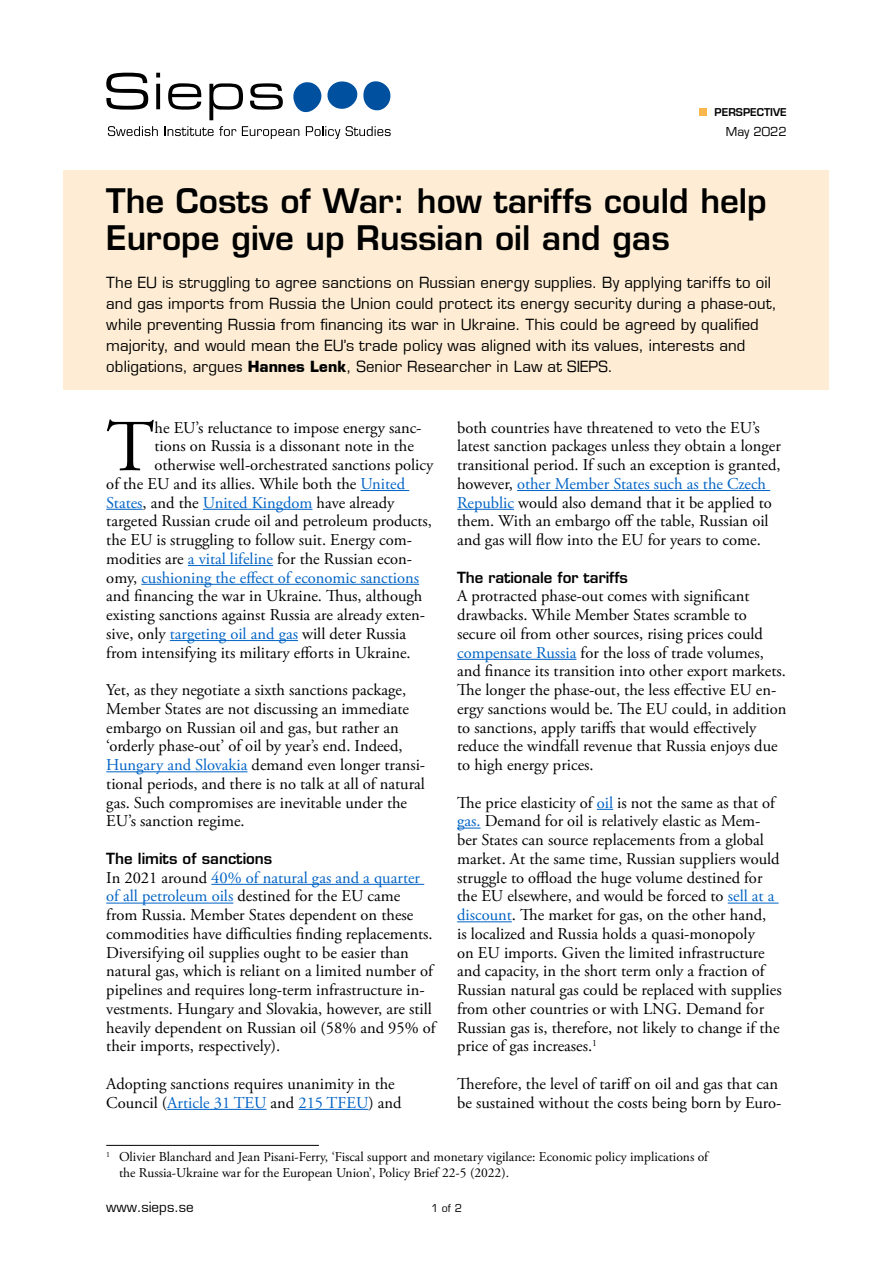
<style>
.page{position:relative;width:893px;height:1263px;background:#fff}
.page>*{position:absolute;margin:0;border:0;box-sizing:border-box;transform-origin:0 0}
.t1{font:73.05px "Adobe Garamond Pro";color:#000}
.t2{font:600 33px/37.5px "Eurostile LT Std";color:#000}
.t3{font:16.5px/18.8px "Adobe Garamond Pro";color:#000}
.t4{font:16.5px "Adobe Garamond Pro";color:#0063c5}
.t5{font:15px/21px "Eurostile";letter-spacing:.01em;color:#000}
.t6{font:600 15px "Eurostile LT Std";letter-spacing:-.005em;color:#000}
.t7{font:13.5px/15.8px "Adobe Garamond Pro";color:#000}
.t8{font:13.5px "Eurostile";color:#000}
.t9{font:12px "Eurostile";color:#000}
.t10{font:600 10.5px "Eurostile LT Std";color:#000}
.t11{font:10.5px "Eurostile";color:#000}
.s1{font-weight:700}
.s2{color:#0063c5}
.s3{color:#000}
</style>
<div class="page">
<div style="left:699px;top:108px;width:8px;height:8px;background:#fab74d"></div>
<hr style="left:361px;top:490px;width:48px;height:1px;background:#0063c5">
<hr style="left:106px;top:509px;width:37px;height:1px;background:#0063c5">
<hr style="left:203px;top:509px;width:109px;height:1px;background:#0063c5">
<hr style="left:188px;top:565px;width:85px;height:1px;background:#0063c5">
<hr style="left:141px;top:584px;width:278px;height:1px;background:#0063c5">
<hr style="left:170px;top:640px;width:128px;height:1px;background:#0063c5">
<hr style="left:106px;top:771px;width:141px;height:1px;background:#0063c5">
<hr style="left:211px;top:884px;width:213px;height:1px;background:#0063c5">
<hr style="left:106px;top:903px;width:127px;height:1px;background:#0063c5">
<hr style="left:167px;top:1109px;width:99px;height:1px;background:#0063c5">
<hr style="left:298px;top:1109px;width:70px;height:1px;background:#0063c5">
<hr style="left:106px;top:1145px;width:213px;height:1px;background:#000">
<hr style="left:517px;top:490px;width:253px;height:1px;background:#0063c5">
<hr style="left:457px;top:509px;width:57px;height:1px;background:#0063c5">
<hr style="left:457px;top:659px;width:119px;height:1px;background:#0063c5">
<svg style="left:597px;top:809px;width:16px;height:1px"></svg>
<svg style="left:457px;top:828px;width:24px;height:1px"></svg>
<hr style="left:728px;top:903px;width:51px;height:1px;background:#0063c5">
<hr style="left:457px;top:921px;width:55px;height:1px;background:#0063c5">
<svg style="left:106px;top:73px;width:42px;height:37px"></svg>
<svg style="left:156px;top:84px;width:4px;height:25px"></svg>
<svg style="left:156px;top:73px;width:4px;height:4px"></svg>
<svg style="left:168px;top:83px;width:33px;height:27px"></svg>
<svg style="left:209px;top:83px;width:34px;height:37px"></svg>
<svg style="left:250px;top:83px;width:33px;height:27px"></svg>
<svg style="left:293px;top:81px;width:98px;height:32px"></svg>
<svg style="left:108px;top:126px;width:50px;height:10px"></svg>
<svg style="left:164px;top:126px;width:72px;height:10px"></svg>
<svg style="left:242px;top:126px;width:57px;height:13px"></svg>
<svg style="left:306px;top:126px;width:85px;height:13px"></svg>
<div style="left:64px;top:170px;width:765px;height:219px;background:#feedd4"></div>
<p class="t10" style="left:715px;top:106px;width:74px">PERSPECTIVE</p>
<p class="t9" style="left:726px;top:124px;width:62px">May 2022</p>
<h2 class="t2" style="left:106px;top:182px;width:662px">The Costs of War: how tariffs could help<br>Europe give up Russian oil and gas</h2>
<p class="t5" style="left:106px;top:272px;width:672px">The EU is struggling to agree sanctions on Russian energy supplies. By applying tariffs to oil and gas imports from Russia the Union could protect its energy security during a phase-out, while preventing Russia from financing its war in Ukraine. This could be agreed by qualified majority, and would mean the EU’s trade policy was aligned with its values, interests and obligations, argues <span class="s1">Hannes Lenk</span>, Senior Researcher in Law at SIEPS.</p>
<h1 class="t1" style="left:106px;top:403px;width:50px">T</h1>
<p class="t3" style="left:155px;top:419px;width:269px">he EU’s reluctance to impose energy sanc-</p>
<p class="t3" style="left:155px;top:437px;width:261px">tions on Russia is a dissonant note in the</p>
<p class="t3" style="left:155px;top:456px;width:280px">otherwise well-orchestrated sanctions policy</p>
<p class="t3" style="left:106px;top:475px;width:300px">of the EU and its allies. While both the <span class="s2">United</span></p>
<p class="t4" style="left:106px;top:492px;width:290px">States<span class="s3">, and the</span> United Kingdom <span class="s3">have already</span></p>
<p class="t3" style="left:106px;top:512px;width:327px">targeted Russian crude oil and petroleum products,</p>
<p class="t3" style="left:106px;top:531px;width:307px">the EU is struggling to follow suit. Energy com-</p>
<p class="t3" style="left:106px;top:550px;width:307px">modities are <span class="s2">a vital lifeline</span> for the Russian econ-</p>
<p class="t4" style="left:106px;top:567px;width:314px"><span class="s3">omy,</span> cushioning the effect of economic sanctions</p>
<p class="t3" style="left:106px;top:587px;width:318px">and financing the war in Ukraine. Thus, although</p>
<p class="t3" style="left:106px;top:606px;width:320px">existing sanctions against Russia are already exten-</p>
<p class="t3" style="left:106px;top:625px;width:301px">sive, only <span class="s2">targeting oil and gas</span> will deter Russia</p>
<p class="t3" style="left:106px;top:643px;width:306px">from intensifying its military efforts in Ukraine.</p>
<p class="t3" style="left:106px;top:681px;width:320px">Yet, as they negotiate a sixth sanctions package, Member States are not discussing an immediate embargo on Russian oil and gas, but rather an ‘orderly phase-out’ of oil by year’s end. Indeed, <span class="s2">Hungary and Slovakia</span> demand even longer transi&shy;tional periods, and there is no talk at all of natural gas. Such compromises are inevitable under the EU’s sanction regime.</p>
<p class="t6" style="left:106px;top:849px;width:167px">The limits of sanctions</p>
<p class="t3" style="left:106px;top:869px;width:331px">In 2021 around <span class="s2">40% of natural gas and a quarter of all petroleum oils</span> destined for the EU came<br>from Russia. Member States dependent on these commodities have difficulties finding replacements.<br>Diversifying oil supplies ought to be easier than natural gas, which is reliant on a limited number of pipelines and requires long-term infrastructure in&shy;vestments. Hungary and Slovakia, however, are still heavily dependent on Russian oil (58% and 95% of their imports, respectively).</p>
<p class="t3" style="left:106px;top:1075px;width:297px">Adopting sanctions requires unanimity in the<br>Council (<span class="s2">Article 31 TEU</span> and <span class="s2">215 TFEU</span>) and</p>
<p class="t3" style="left:457px;top:419px;width:325px">both countries have threatened to veto the EU’s latest sanction packages unless they obtain a longer transitional period. If such an exception is granted, however, <span class="s2">other Member States such as the Czech Republic</span> would also demand that it be applied to them. With an embargo off the table, Russian oil and gas will flow into the EU for years to come.</p>
<p class="t6" style="left:457px;top:568px;width:172px">The rationale for tariffs</p>
<p class="t3" style="left:457px;top:587px;width:331px">A protracted phase-out comes with significant drawbacks. While Member States scramble to secure oil from other sources, rising prices could <span class="s2">compensate Russia</span> for the loss of trade volumes, and finance its transition into other export markets.<br>The longer the phase-out, the less effective EU en&shy;ergy sanctions would be. The EU could, in addition to sanctions, apply tariffs that would effectively reduce the windfall revenue that Russia enjoys due to high energy prices.</p>
<p class="t3" style="left:457px;top:794px;width:326px">The price elasticity of <span class="s2">oil</span> is not the same as that of <span class="s2">gas.</span> Demand for oil is relatively elastic as Mem&shy;ber States can source replacements from a global market. At the same time, Russian suppliers would struggle to offload the huge volume destined for the EU elsewhere, and would be forced to <span class="s2">sell at a discount</span>. The market for gas, on the other hand,<br>is localized and Russia holds a quasi-monopoly<br>on EU imports. Given the limited infrastructure and capacity, in the short term only a fraction of Russian natural gas could be replaced with supplies from other countries or with LNG. Demand for Russian gas is, therefore, not likely to change if the price of gas increases.<sup>1</sup></p>
<p class="t3" style="left:457px;top:1075px;width:326px">Therefore, the level of tariff on oil and gas that can be sustained without the costs being born by Euro-</p>
<p class="t7" style="left:119px;top:1149px;width:591px;text-indent:-13px"><sup>1</sup> Olivier Blanchard and Jean Pisani-Ferry, ‘Fiscal support and monetary vigilance: Economic policy implications of the Russia-Ukraine war for the European Union’, Policy Brief 22-5 (2022).</p>
<p class="t8" style="left:106px;top:1199px;width:89px">www.sieps.se</p>
<p class="t11" style="left:431px;top:1202px;width:32px">1 of 2</p>
</div>
